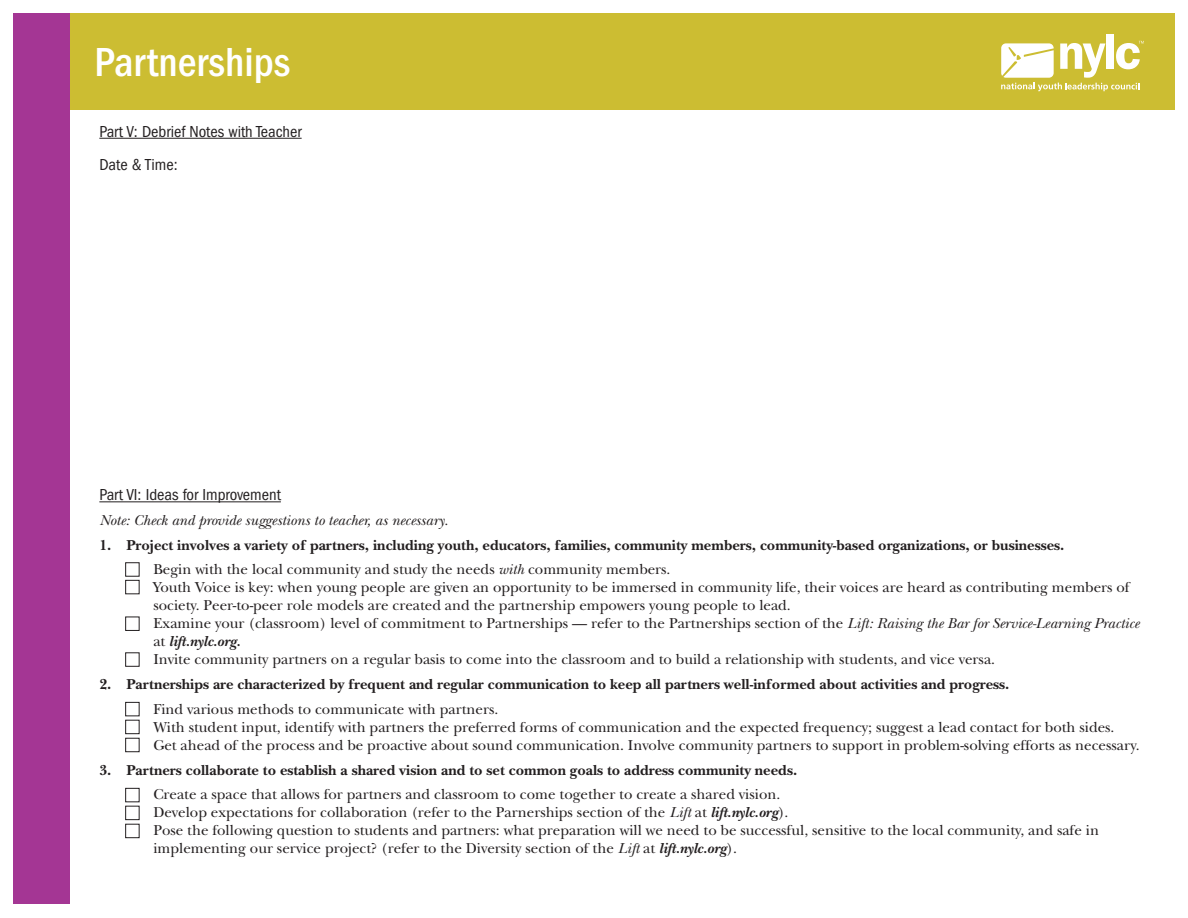
<style>
.page{position:relative;width:1188px;height:918px;background:#fff}
.page>*{position:absolute;margin:0;border:0;box-sizing:border-box;transform-origin:0 0}
.t1{font:500 condensed 42px "ITC Franklin Gothic Std";color:#fff}
.t2{font:condensed 16.5px "ITC Franklin Gothic Std";color:#231f20}
.t3{font:15px/18px "New Baskerville Std";color:#231f20}
.t4{font:700 15px "New Baskerville Std";color:#231f20}
.t5{font:italic 15px "New Baskerville Std";color:#231f20}
.s1{font-style:italic}
.s2{font-weight:700;font-style:italic}
</style>
<div class="page">
<div style="left:70px;top:14px;width:1104px;height:96px;background:#ccbd32"></div>
<div style="left:1106px;top:35px;width:8px;height:34px;background:#fff"></div>
<svg style="left:1001px;top:41px;width:143px;height:50px"></svg>
<div style="left:14px;top:14px;width:56px;height:890px;background:#a43694"></div>
<hr style="left:99px;top:138px;width:203px;height:1px;background:#231f20">
<hr style="left:99px;top:501px;width:182px;height:1px;background:#231f20">
<div style="left:125px;top:562px;width:15px;height:15px;border:1px solid #231f20"></div>
<div style="left:125px;top:580px;width:15px;height:14px;border:1px solid #231f20"></div>
<div style="left:125px;top:617px;width:15px;height:14px;border:1px solid #231f20"></div>
<div style="left:125px;top:652px;width:15px;height:15px;border:1px solid #231f20"></div>
<div style="left:125px;top:702px;width:15px;height:14px;border:1px solid #231f20"></div>
<div style="left:125px;top:720px;width:15px;height:14px;border:1px solid #231f20"></div>
<div style="left:125px;top:738px;width:15px;height:14px;border:1px solid #231f20"></div>
<div style="left:125px;top:788px;width:15px;height:14px;border:1px solid #231f20"></div>
<div style="left:125px;top:806px;width:15px;height:14px;border:1px solid #231f20"></div>
<div style="left:125px;top:824px;width:15px;height:14px;border:1px solid #231f20"></div>
<p class="t1" style="left:94px;top:39px;width:197px">Partnerships</p>
<h1 class="t1" style="left:144px;top:39px;width:307px">District Wide Model</h1>
<p class="t2" style="left:99px;top:122px;width:204px">Part V: Debrief Notes with Teacher</p>
<p class="t2" style="left:99px;top:155px;width:80px">Date &amp; Time:</p>
<p class="t2" style="left:99px;top:485px;width:183px">Part VI: Ideas for Improvement</p>
<p class="t5" style="left:99px;top:511px;width:351px">Note: Check and provide suggestions to teacher, as necessary.</p>
<p class="t4" style="left:99px;top:536px;width:967px">1. Project involves a variety of partners, including youth, educators, families, community members, community-based organizations, or businesses.</p>
<p class="t3" style="left:153px;top:561px;width:519px">Begin with the local community and study the needs <span class="s1">with</span> community members.</p>
<p class="t3" style="left:153px;top:579px;width:978px">Youth Voice is key: when young people are given an opportunity to be immersed in community life, their voices are heard as contributing members of society. Peer-to-peer role models are created and the partnership empowers young people to lead.</p>
<p class="t3" style="left:153px;top:615px;width:987px">Examine your (classroom) level of commitment to Partnerships — refer to the Partnerships section of the <span class="s1">Lift: Raising the Bar for Service-Learning Practice </span>at <span class="s2">lift.nylc.org.</span></p>
<p class="t3" style="left:153px;top:651px;width:843px">Invite community partners on a regular basis to come into the classroom and to build a relationship with students, and vice versa.</p>
<p class="t4" style="left:99px;top:676px;width:912px">2. Partnerships are characterized by frequent and regular communication to keep all partners well-informed about activities and progress.</p>
<p class="t3" style="left:153px;top:700px;width:346px">Find various methods to communicate with partners.</p>
<p class="t3" style="left:153px;top:718px;width:963px">With student input, identify with partners the preferred forms of communication and the expected frequency; suggest a lead contact for both sides.</p>
<p class="t3" style="left:153px;top:736px;width:988px">Get ahead of the process and be proactive about sound communication. Involve community partners to support in problem-solving efforts as necessary.</p>
<p class="t4" style="left:99px;top:761px;width:699px">3. Partners collaborate to establish a shared vision and to set common goals to address community needs.</p>
<p class="t3" style="left:153px;top:786px;width:628px">Create a space that allows for partners and classroom to come together to create a shared vision.</p>
<p class="t3" style="left:153px;top:804px;width:637px">Develop expectations for collaboration (refer to the Parnerships section of the <span class="s1">Lift</span> at <span class="s2">lift.nylc.org</span>).</p>
<p class="t3" style="left:153px;top:822px;width:947px">Pose the following question to students and partners: what preparation will we need to be successful, sensitive to the local community, and safe in</p>
<p class="t3" style="left:153px;top:840px;width:585px">implementing our service project? (refer to the Diversity section of the <span class="s1">Lift</span> at <span class="s2">lift.nylc.org</span>).</p>
</div>
